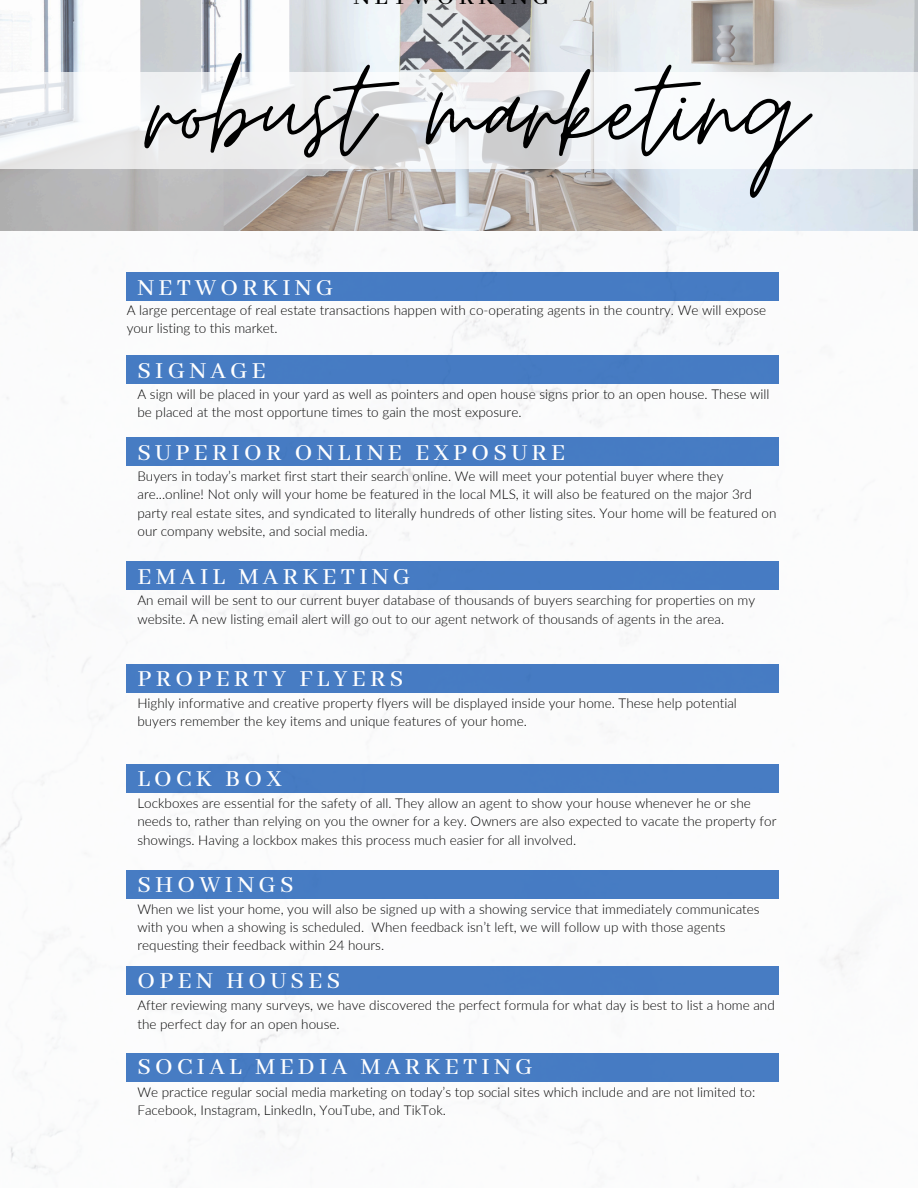
<style>
.page{position:relative;width:918px;height:1188px;background:#fff}
.page>*{position:absolute;margin:0;border:0;box-sizing:border-box;transform-origin:0 0}
.t1{font:146.85px "Moon Time";color:#000}
.t2{font:500 25.65px "Abhaya Libre";letter-spacing:.17em;color:#fff}
.t3{font:300 13.5px/18.5px "Lato";color:#000}
</style>
<div class="page">
<img style="left:0;top:230px;width:918px;height:958px">
<img style="left:0;top:0;width:918px;height:230px">
<div style="left:126px;top:272px;width:652px;height:29px;background:#467bc3"></div>
<div style="left:126px;top:355px;width:652px;height:28px;background:#467bc3"></div>
<div style="left:126px;top:437px;width:652px;height:29px;background:#467bc3"></div>
<div style="left:126px;top:562px;width:652px;height:28px;background:#467bc3"></div>
<div style="left:126px;top:664px;width:652px;height:28px;background:#467bc3"></div>
<div style="left:126px;top:764px;width:652px;height:28px;background:#477cc3"></div>
<div style="left:126px;top:870px;width:652px;height:28px;background:#477cc3"></div>
<div style="left:126px;top:967px;width:652px;height:28px;background:#477cc3"></div>
<div style="left:126px;top:1053px;width:652px;height:29px;background:#477cc3"></div>
<svg style="left:0;top:72px;width:918px;height:97px;fill:#f3f5f7"></svg>
<h2 class="t1" style="left:147px;top:21px;width:659px">robust marketing</h2>
<h1 class="t2" style="left:137px;top:274px;width:197px">NETWORKING</h1>
<h2 class="t3" style="left:127px;top:300px;width:641px">A large percentage of real estate transactions happen with co-operating agents in the country. We will expose your listing to this market.</h2>
<p class="t2" style="left:137px;top:356px;width:130px">SIGNAGE</p>
<h2 class="t3" style="left:137px;top:384px;width:633px">A sign will be placed in your yard as well as pointers and open house signs prior to an open house. These will be placed at the most opportune times to gain the most exposure.</h2>
<p class="t2" style="left:137px;top:439px;width:429px">SUPERIOR ONLINE EXPOSURE</p>
<h2 class="t3" style="left:137px;top:467px;width:641px">Buyers in today’s market first start their search online. We will meet your potential buyer where they are...online! Not only will your home be featured in the local MLS, it will also be featured on the major 3rd party real estate sites, and syndicated to literally hundreds of other listing sites. Your home will be featured on our company website, and social media.</h2>
<p class="t2" style="left:137px;top:562px;width:274px">EMAIL MARKETING</p>
<h2 class="t3" style="left:137px;top:591px;width:619px">An email will be sent to our current buyer database of thousands of buyers searching for properties on my website. A new listing email alert will go out to our agent network of thousands of agents in the area.</h2>
<p class="t2" style="left:137px;top:664px;width:267px">PROPERTY FLYERS</p>
<h2 class="t3" style="left:137px;top:693px;width:601px">Highly informative and creative property flyers will be displayed inside your home. These help potential buyers remember the key items and unique features of your home.</h2>
<p class="t2" style="left:137px;top:764px;width:146px">LOCK BOX</p>
<h2 class="t3" style="left:137px;top:793px;width:641px">Lockboxes are essential for the safety of all. They allow an agent to show your house whenever he or she needs to, rather than relying on you the owner for a key. Owners are also expected to vacate the property for showings. Having a lockbox makes this process much easier for all involved.</h2>
<p class="t2" style="left:137px;top:870px;width:158px">SHOWINGS</p>
<h2 class="t3" style="left:137px;top:899px;width:624px">When we list your home, you will also be signed up with a showing service that immediately communicates with you when a showing is scheduled. When feedback isn’t left, we will follow up with those agents requesting their feedback within 24 hours.</h2>
<p class="t2" style="left:137px;top:967px;width:204px">OPEN HOUSES</p>
<h2 class="t3" style="left:137px;top:996px;width:639px">After reviewing many surveys, we have discovered the perfect formula for what day is best to list a home and the perfect day for an open house.</h2>
<p class="t2" style="left:137px;top:1052px;width:396px">SOCIAL MEDIA MARKETING</p>
<h2 class="t3" style="left:137px;top:1082px;width:619px">We practice regular social media marketing on today’s top social sites which include and are not limited to:<br>Facebook, Instagram, LinkedIn, YouTube, and TikTok.</h2>
</div>
